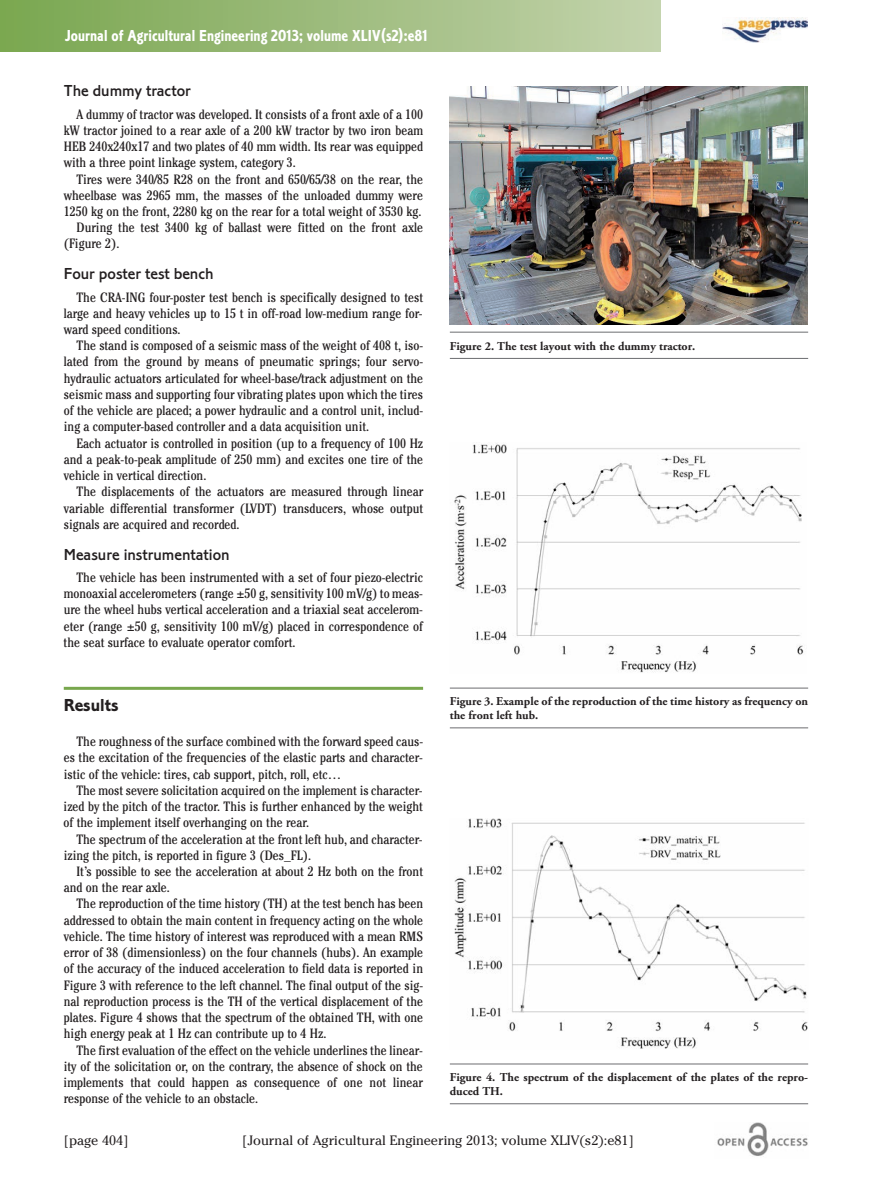
<style>
.page{position:relative;width:893px;height:1191px;background:#fff}
.page>*{position:absolute;margin:0;border:0;box-sizing:border-box;transform-origin:0 0}
.t1{font:18px "Corinthian Bold Plain";color:#231f20}
.t2{font:16.5px "Corinthian Medium Plain";color:#231f20}
.t3{font:16.5px "Corinthian Bold Condensed Plain";color:#fff}
.t4{font:condensed 13.5px/16.2px "Cheltenham";color:#231f20;text-align:justify}
.t5{font:13.5px "Cheltenham";color:#231f20}
.t6{font:700 12px/13.5px "Adobe Garamond Pro";color:#231f20}
</style>
<div class="page">
<hr style="left:64px;top:687px;width:359px;height:3px;background:#78a74d">
<img style="left:717px;top:1123px;width:91px;height:33px">
<img style="left:723px;top:17px;width:84px;height:26px">
<div style="left:0;top:0;width:660px;height:51px;background:linear-gradient(to right,#79a64f,#c3d2ac)"></div>
<img style="left:450px;top:86px;width:358px;height:238px">
<hr style="left:450px;top:332px;width:358px;height:1px;background:#6c6d70">
<hr style="left:450px;top:358px;width:358px;height:1px;background:#6c6d70">
<img style="left:454px;top:443px;width:350px;height:230px">
<hr style="left:450px;top:687px;width:358px;height:1px;background:#6c6d70">
<hr style="left:450px;top:727px;width:358px;height:1px;background:#6c6d70">
<img style="left:454px;top:818px;width:354px;height:231px">
<hr style="left:450px;top:1063px;width:358px;height:1px;background:#6c6d70">
<hr style="left:450px;top:1103px;width:358px;height:1px;background:#6c6d70">
<p class="t3" style="left:65px;top:30px;width:365px">Journal of Agricultural Engineering 2013; volume XLIV(s2):e81</p>
<p class="t2" style="left:64px;top:85px;width:129px">The dummy tractor</p>
<p class="t4" style="left:64px;top:107px;width:361px;text-indent:13px">A dummy of tractor was developed. It consists of a front axle of a 100 kW tractor joined to a rear axle of a 200 kW tractor by two iron beam HEB 240x240x17 and two plates of 40 mm width. Its rear was equipped with a three point linkage system, category 3.</p>
<p class="t4" style="left:77px;top:172px;width:348px">Tires were 340/85 R28 on the front and 650/65/38 on the rear, the</p>
<p class="t4" style="left:64px;top:188px;width:361px">wheelbase was 2965 mm, the masses of the unloaded dummy were</p>
<p class="t4" style="left:64px;top:204px;width:359px">1250 kg on the front, 2280 kg on the rear for a total weight of 3530 kg.</p>
<p class="t4" style="left:77px;top:221px;width:348px">During the test 3400 kg of ballast were fitted on the front axle</p>
<p class="t4" style="left:64px;top:237px;width:57px">(Figure 2).</p>
<p class="t2" style="left:64px;top:268px;width:151px">Four poster test bench</p>
<p class="t4" style="left:64px;top:290px;width:361px;text-indent:13px">The CRA-ING four-poster test bench is specifically designed to test large and heavy vehicles up to 15 t in off-road low-medium range for&shy;ward speed conditions.</p>
<p class="t4" style="left:64px;top:339px;width:361px;text-indent:13px">The stand is composed of a seismic mass of the weight of 408 t, iso&shy;lated from the ground by means of pneumatic springs; four servo&shy;hydraulic actuators articulated for wheel-base/track adjustment on the seismic mass and supporting four vibrating plates upon which the tires of the vehicle are placed; a power hydraulic and a control unit, includ&shy;ing a computer-based controller and a data acquisition unit.</p>
<p class="t4" style="left:64px;top:436px;width:361px;text-indent:13px">Each actuator is controlled in position (up to a frequency of 100 Hz and a peak-to-peak amplitude of 250 mm) and excites one tire of the vehicle in vertical direction.</p>
<p class="t4" style="left:64px;top:485px;width:361px;text-indent:13px">The displacements of the actuators are measured through linear variable differential transformer (LVDT) transducers, whose output signals are acquired and recorded.</p>
<p class="t2" style="left:64px;top:548px;width:167px">Measure instrumentation</p>
<p class="t4" style="left:64px;top:570px;width:361px;text-indent:13px">The vehicle has been instrumented with a set of four piezo-electric monoaxial accelerometers (range ±50 g, sensitivity 100 mV/g) to meas&shy;ure the wheel hubs vertical acceleration and a triaxial seat accelerom&shy;eter (range ±50 g, sensitivity 100 mV/g) placed in correspondence of the seat surface to evaluate operator comfort.</p>
<h1 class="t1" style="left:64px;top:699px;width:56px">Results</h1>
<p class="t4" style="left:64px;top:734px;width:361px;text-indent:13px">The roughness of the surface combined with the forward speed caus&shy;es the excitation of the frequencies of the elastic parts and character&shy;istic of the vehicle: tires, cab support, pitch, roll, etc…</p>
<p class="t4" style="left:64px;top:783px;width:361px;text-indent:13px">The most severe solicitation acquired on the implement is character&shy;ized by the pitch of the tractor. This is further enhanced by the weight of the implement itself overhanging on the rear.</p>
<p class="t4" style="left:64px;top:832px;width:360px;text-indent:13px">The spectrum of the acceleration at the front left hub, and character&shy;izing the pitch, is reported in figure 3 (Des_FL).</p>
<p class="t4" style="left:64px;top:864px;width:361px;text-indent:13px">It’s possible to see the acceleration at about 2 Hz both on the front and on the rear axle.</p>
<p class="t4" style="left:64px;top:897px;width:361px;text-indent:13px">The reproduction of the time history (TH) at the test bench has been addressed to obtain the main content in frequency acting on the whole vehicle. The time history of interest was reproduced with a mean RMS error of 38 (dimensionless) on the four channels (hubs). An example of the accuracy of the induced acceleration to field data is reported in Figure 3 with reference to the left channel. The final output of the sig&shy;nal reproduction process is the TH of the vertical displacement of the plates. Figure 4 shows that the spectrum of the obtained TH, with one high energy peak at 1 Hz can contribute up to 4 Hz.</p>
<p class="t4" style="left:64px;top:1043px;width:361px;text-indent:13px">The first evaluation of the effect on the vehicle underlines the linear&shy;ity of the solicitation or, on the contrary, the absence of shock on the implements that could happen as consequence of one not linear response of the vehicle to an obstacle.</p>
<p class="t6" style="left:450px;top:340px;width:247px">Figure 2. The test layout with the dummy tractor.</p>
<p class="t6" style="left:450px;top:696px;width:360px">Figure 3. Example of the reproduction of the time history as frequency on the front left hub.</p>
<p class="t6" style="left:450px;top:1071px;width:360px">Figure 4. The spectrum of the displacement of the plates of the repro&shy;duced TH.</p>
<p class="t5" style="left:64px;top:1132px;width:66px">[page 404]</p>
<p class="t5" style="left:242px;top:1132px;width:393px">[Journal of Agricultural Engineering 2013; volume XLIV(s2):e81]</p>
</div>
